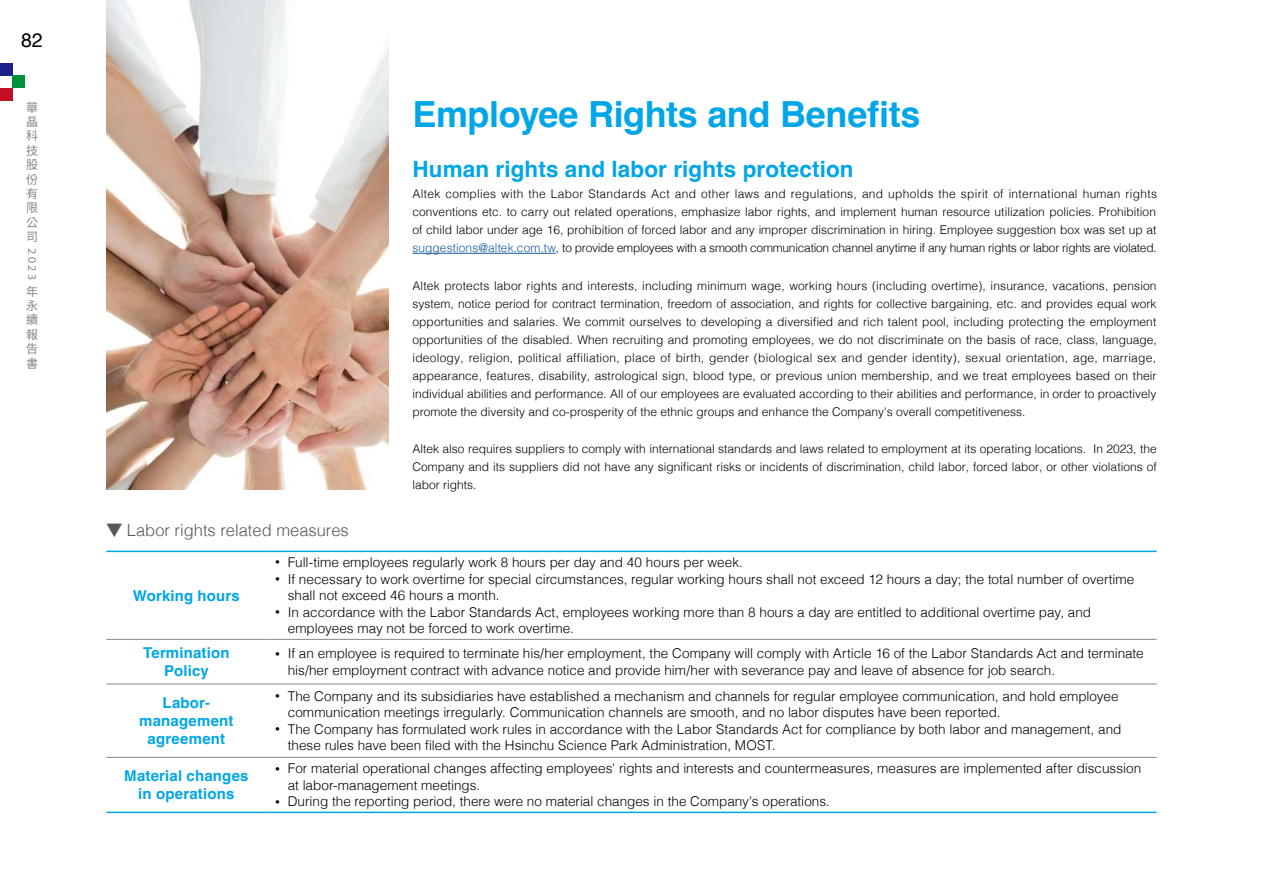
<style>
.page{position:relative;width:1263px;height:893px;background:#fff}
.page>*{position:absolute;margin:0;border:0;box-sizing:border-box;transform-origin:0 0}
.t1{font:700 36px "Helvetica";letter-spacing:-.01em;color:#00a6e7}
.t2{font:700 22.5px "Helvetica";letter-spacing:.005em;color:#00a6e7}
.t3{font:19.5px "Helvetica";color:#000}
.t4{font:300 16.5px "Helvetica";color:#595757}
.t5{font:700 15px/18px "Helvetica";letter-spacing:.01em;color:#00a6e7;text-align:center}
.t6{font:300 13.5px/16.5px "Helvetica";color:#000}
.t7{font:300 12px/18px "Helvetica";color:#000;text-align:justify}
.t8{font:12px/14.4px "Noto Sans TC";color:#898989;text-align:justify}
.t9{font:12px "Myriad Pro";color:#898989}
.s1{font-family:"Source Han Sans TC"}
.s2{color:#15599f}
.s3{font-family:"Source Han Sans TC";font-weight:700}
</style>
<div class="page">
<img style="left:106px;top:0;width:283px;height:490px">
<div style="left:0;top:64px;width:12px;height:12px;background:#1d2088"></div>
<div style="left:12px;top:76px;width:13px;height:12px;background:#00913a"></div>
<div style="left:0;top:88px;width:12px;height:12px;background:#c30e23"></div>
<hr style="left:412px;top:253px;width:144px;height:1px;background:#15599f">
<hr style="left:106px;top:551px;width:160px;height:1px;background:#00a6e7">
<hr style="left:266px;top:551px;width:891px;height:1px;background:#00a6e7">
<hr style="left:106px;top:812px;width:160px;height:1px;background:#00a6e7">
<hr style="left:266px;top:812px;width:891px;height:1px;background:#00a6e7">
<hr style="left:106px;top:639px;width:160px;height:1px;background:#898989">
<hr style="left:266px;top:639px;width:891px;height:1px;background:#898989">
<hr style="left:106px;top:684px;width:160px;height:1px;background:#898989">
<hr style="left:266px;top:684px;width:891px;height:1px;background:#898989">
<hr style="left:106px;top:757px;width:160px;height:1px;background:#898989">
<hr style="left:266px;top:757px;width:891px;height:1px;background:#898989">
<h3 class="t3" style="left:21px;top:25px;width:23px">82</h3>
<p class="t8" style="left:26px;top:100px;width:13px">華晶科技股份有限公司</p>
<p class="t9" style="left:40px;top:248px;width:33px;rotate:90deg">2023</p>
<p class="t8" style="left:26px;top:284px;width:13px">年永續報告書</p>
<h3 class="t4" style="left:106px;top:516px;width:244px"><span class="s1">▼</span> Labor rights related measures</h3>
<h1 class="t1" style="left:412px;top:92px;width:509px">Employee Rights and Benefits</h1>
<h2 class="t2" style="left:412px;top:155px;width:443px">Human rights and labor rights protection</h2>
<p class="t7" style="left:412px;top:184px;width:746px">Altek complies with the Labor Standards Act and other laws and regulations, and upholds the spirit of international human rights conventions etc. to carry out related operations, emphasize labor rights, and implement human resource utilization policies. Prohibition of child labor under age 16, prohibition of forced labor and any improper discrimination in hiring. Employee suggestion box was set up at <span class="s2">suggestions@altek.com.tw</span>, to provide employees with a smooth communication channel anytime if any human rights or labor rights are violated.</p>
<p class="t7" style="left:412px;top:276px;width:746px">Altek protects labor rights and interests, including minimum wage, working hours (including overtime), insurance, vacations, pension system, notice period for contract termination, freedom of association, and rights for collective bargaining, etc. and provides equal work opportunities and salaries. We commit ourselves to developing a diversified and rich talent pool, including protecting the employment opportunities of the disabled. When recruiting and promoting employees, we do not discriminate on the basis of race, class, language, ideology, religion, political affiliation, place of birth, gender (biological sex and gender identity), sexual orientation, age, marriage, appearance, features, disability, astrological sign, blood type, or previous union membership, and we treat employees based on their individual abilities and performance. All of our employees are evaluated according to their abilities and performance, in order to proactively promote the diversity and co-prosperity of the ethnic groups and enhance the Company's overall competitiveness.</p>
<p class="t7" style="left:412px;top:439px;width:746px">Altek also requires suppliers to comply with international standards and laws related to employment at its operating locations. In 2023, the Company and its suppliers did not have any significant risks or incidents of discrimination, child labor, forced labor, or other violations of labor rights.</p>
<p class="t5" style="left:133px;top:588px;width:108px">Working hours</p>
<p class="t6" style="left:271px;top:553px;width:474px"><span class="s3">·</span> Full-time employees regularly work 8 hours per day and 40 hours per week.</p>
<p class="t6" style="left:271px;top:570px;width:865px"><span class="s3">·</span> If necessary to work overtime for special circumstances, regular working hours shall not exceed 12 hours a day; the total number of overtime</p>
<p class="t6" style="left:288px;top:586px;width:213px">shall not exceed 46 hours a month.</p>
<p class="t6" style="left:271px;top:603px;width:822px"><span class="s3">·</span> In accordance with the Labor Standards Act, employees working more than 8 hours a day are entitled to additional overtime pay, and</p>
<p class="t6" style="left:288px;top:619px;width:288px">employees may not be forced to work overtime.</p>
<p class="t5" style="left:143px;top:645px;width:88px">Termination<br>Policy</p>
<p class="t6" style="left:288px;top:644px;width:857px;text-indent:-17px"><span class="s3">·</span> If an employee is required to terminate his/her employment, the Company will comply with Article 16 of the Labor Standards Act and terminate his/her employment contract with advance notice and provide him/her with severance pay and leave of absence for job search.</p>
<p class="t5" style="left:139px;top:695px;width:96px">Labor&shy;management agreement</p>
<p class="t6" style="left:271px;top:687px;width:849px"><span class="s3">·</span> The Company and its subsidiaries have established a mechanism and channels for regular employee communication, and hold employee</p>
<p class="t6" style="left:288px;top:703px;width:714px">communication meetings irregularly. Communication channels are smooth, and no labor disputes have been reported.</p>
<p class="t6" style="left:271px;top:720px;width:852px"><span class="s3">·</span> The Company has formulated work rules in accordance with the Labor Standards Act for compliance by both labor and management, and</p>
<p class="t6" style="left:288px;top:736px;width:489px">these rules have been filed with the Hsinchu Science Park Administration, MOST.</p>
<p class="t5" style="left:124px;top:769px;width:126px">Material changes in operations</p>
<p class="t6" style="left:271px;top:759px;width:872px"><span class="s3">·</span> For material operational changes affecting employees' rights and interests and countermeasures, measures are implemented after discussion</p>
<p class="t6" style="left:288px;top:776px;width:194px">at labor-management meetings.</p>
<p class="t6" style="left:271px;top:792px;width:561px"><span class="s3">·</span> During the reporting period, there were no material changes in the Company's operations.</p>
</div>
